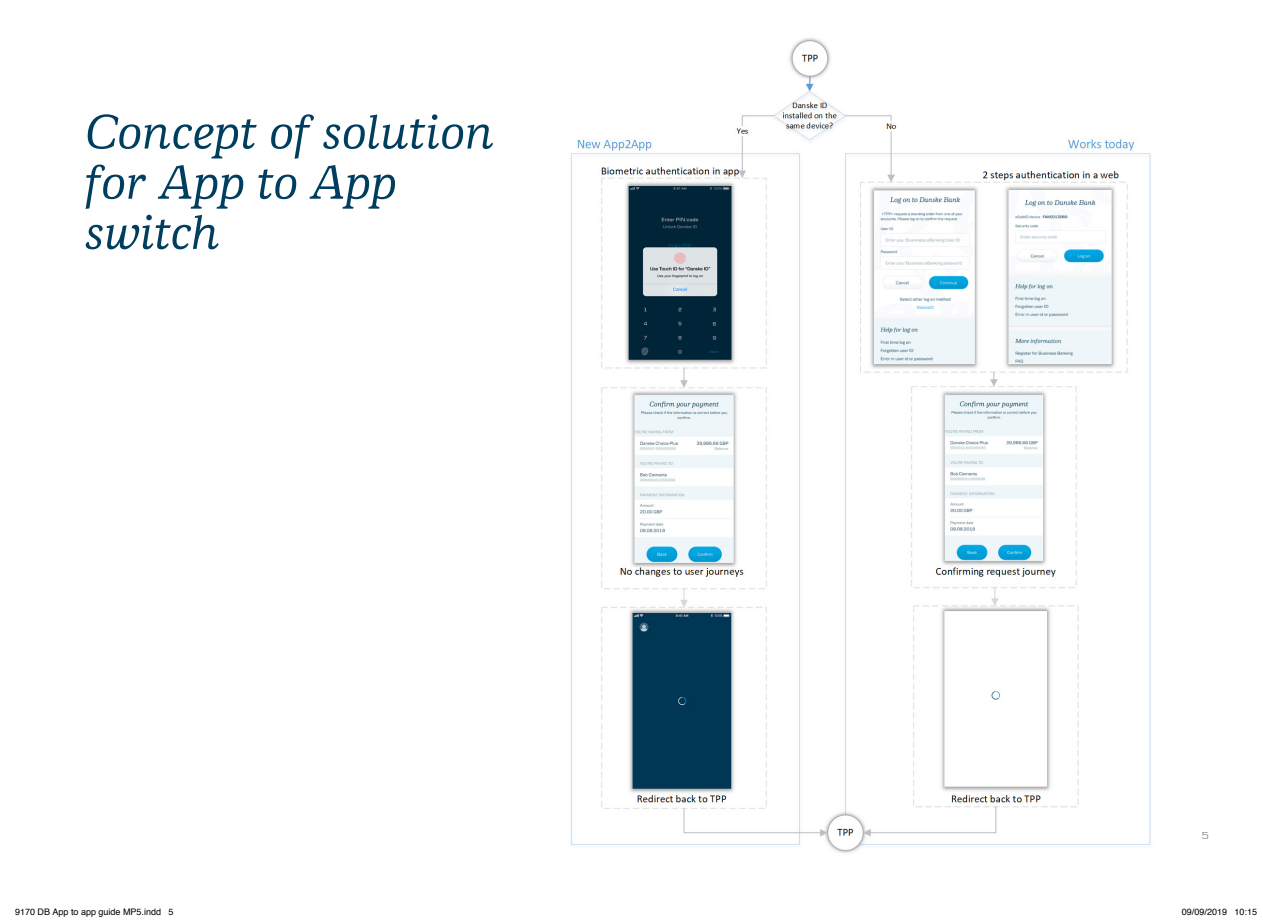
<style>
.page{position:relative;width:1263px;height:920px;background:#fff}
.page>*{position:absolute;margin:0;border:0;box-sizing:border-box;transform-origin:0 0}
.EHC_9__Body_copy{font:italic 500 50.7px/50.2px "Danske Human";color:#003e60}
.DB_A5_Pagina_White{font:10.5px "Danske Headline";color:#869292}
.t1{font:9px "Helvetica";color:#000}
</style>
<div class="page">
<img style="left:570px;top:38px;width:581px;height:815px">
<p class="EHC_9__Body_copy" style="left:85px;top:107px;width:411px">Concept of solution for App to App switch</p>
<p class="DB_A5_Pagina_White" style="left:1202px;top:829px;width:9px">5</p>
<p class="t1" style="left:15px;top:905px;width:160px">9170 DB App to app guide MP5.indd 5</p>
<p class="t1" style="left:1182px;top:905px;width:77px">09/09/2019 10:15</p>
</div>
